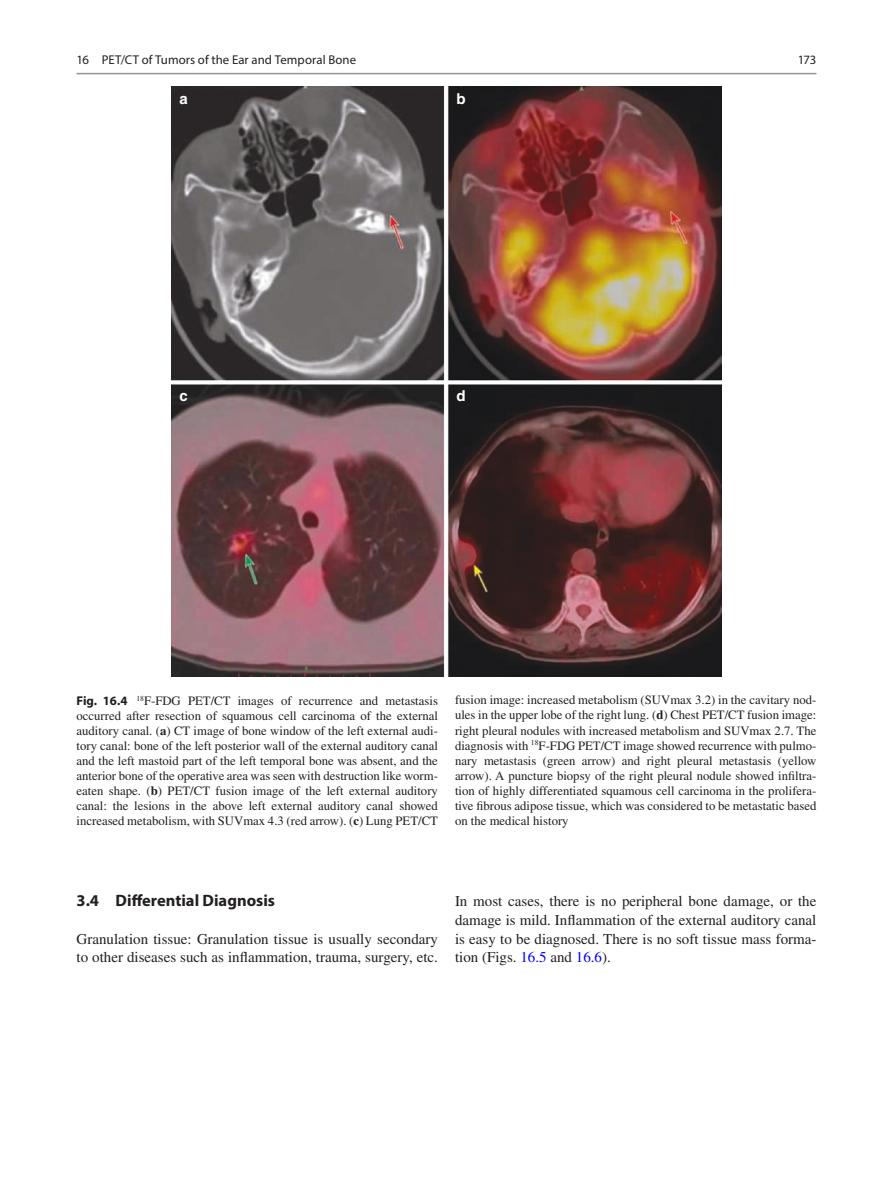
<style>
.page{position:relative;width:893px;height:1187px;background:#fff}
.page>*{position:absolute;margin:0;border:0;box-sizing:border-box;transform-origin:0 0}
._2_hd{font:700 16.5px "Myriad Pro";color:#231f20}
.Text_flush{font:15px/18.8px "Times LT Std";color:#231f20}
.t1{font:15px "Helvetica Bold 2";color:#fff}
.t2{font:12.75px/15px "Times LT Std";color:#231f20;text-align:justify}
.t3{font:12.75px "Myriad Pro";letter-spacing:.01em;color:#231f20}
.s1{font-family:"Myriad Pro";font-weight:700}
.s2{font-weight:700}
.s3{color:#00f}
</style>
<div class="page">
<img style="left:171px;top:87px;width:551px;height:589px">
<hr style="left:77px;top:73px;width:739px;height:1px;background:#939598">
<p class="t3" style="left:77px;top:52px;width:281px">16 PET/CT of Tumors of the Ear and Temporal Bone</p>
<p class="t1" style="left:179px;top:89px;width:10px">a</p>
<p class="t1" style="left:457px;top:89px;width:11px">b</p>
<p class="t1" style="left:179px;top:387px;width:10px">c</p>
<p class="t1" style="left:457px;top:387px;width:11px">d</p>
<p class="t3" style="left:798px;top:52px;width:20px">173</p>
<p class="t2" style="left:77px;top:693px;width:363px"><span class="s1">Fig. 16.4</span> <sup>18</sup>F-FDG PET/CT images of recurrence and metastasis occurred after resection of squamous cell carcinoma of the external auditory canal. (<span class="s2">a</span>) CT image of bone window of the left external audi&shy;tory canal: bone of the left posterior wall of the external auditory canal and the left mastoid part of the left temporal bone was absent, and the anterior bone of the operative area was seen with destruction like worm&shy;eaten shape. (<span class="s2">b</span>) PET/CT fusion image of the left external auditory canal: the lesions in the above left external auditory canal showed increased metabolism, with SUVmax 4.3 (red arrow). (<span class="s2">c</span>) Lung PET/CT</p>
<p class="t2" style="left:455px;top:692px;width:363px">fusion image: increased metabolism (SUVmax 3.2) in the cavitary nod&shy;ules in the upper lobe of the right lung. (<span class="s2">d</span>) Chest PET/CT fusion image: right pleural nodules with increased metabolism and SUVmax 2.7. The diagnosis with <sup>18</sup>F-FDG PET/CT image showed recurrence with pulmo&shy;nary metastasis (green arrow) and right pleural metastasis (yellow arrow). A puncture biopsy of the right pleural nodule showed infiltra&shy;tion of highly differentiated squamous cell carcinoma in the prolifera&shy;tive fibrous adipose tissue, which was considered to be metastatic based on the medical history</p>
<h3 class="_2_hd" style="left:77px;top:889px;width:200px">3.4 Differential Diagnosis</h3>
<p class="Text_flush" style="left:77px;top:929px;width:363px">Granulation tissue: Granulation tissue is usually secondary to other diseases such as inflammation, trauma, surgery, etc.</p>
<p class="Text_flush" style="left:455px;top:891px;width:363px;text-align:justify">In most cases, there is no peripheral bone damage, or the damage is mild. Inflammation of the external auditory canal is easy to be diagnosed. There is no soft tissue mass forma&shy;tion (Figs. <span class="s3">16.5</span> and <span class="s3">16.6</span>).</p>
</div>
